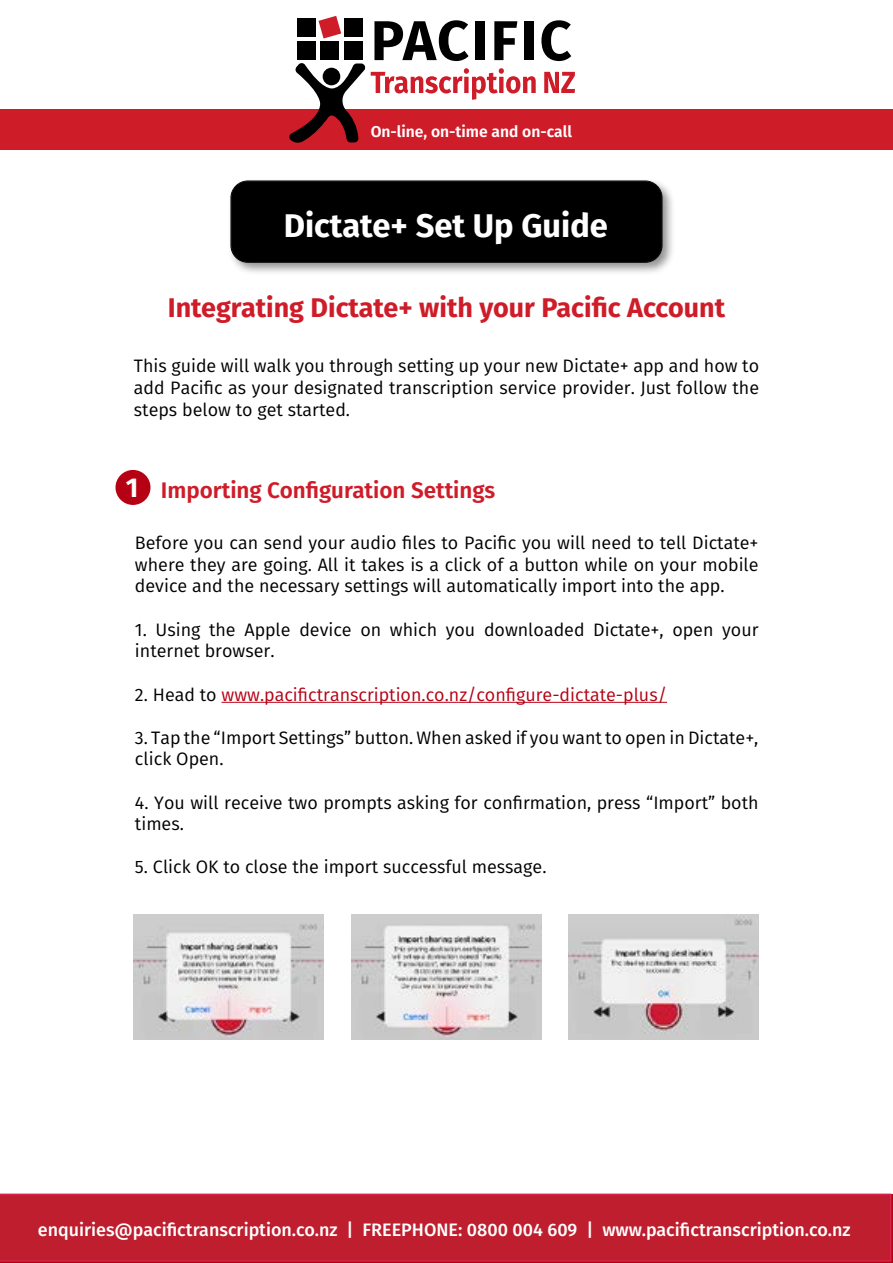
<style>
.page{position:relative;width:893px;height:1263px;background:#fff}
.page>*{position:absolute;margin:0;border:0;box-sizing:border-box;transform-origin:0 0}
.t1{font:700 32.7px "Fira Sans";color:#fff}
.t2{font:700 27px "Fira Sans";color:#cf1c29}
.t3{font:600 22.5px "Fira Sans";color:#cf1c29}
.t4{font:18px/21.6px "Fira Sans";color:#000}
.t5{font:500 18px "Fira Sans";color:#fff}
.t6{font:18px "Fira Sans";color:#b60014}
.t7{font:18px "Fira Sans";color:#fff}
.t8{font:600 15.75px "Fira Sans";color:#fff}
.s1{font-weight:700;font-size:27.15px;color:#fff}
.s2{color:#000}
</style>
<div class="page">
<div style="left:0;top:109px;width:893px;height:41px;background:#cf1c29"></div>
<div style="left:0;top:1195px;width:893px;height:68px;background:#ca1637"></div>
<svg style="left:289px;top:16px;width:286px;height:127px"></svg>
<div style="left:229px;top:179px;width:447px;height:97px;background:#000;opacity:.44"></div>
<div style="left:231px;top:181px;width:431px;height:81px;background:#000;border-radius:16px"></div>
<div style="left:232px;top:182px;width:429px;height:80px;border:1px solid #000;border-radius:16px"></div>
<img style="left:134px;top:915px;width:190px;height:124px">
<img style="left:569px;top:915px;width:190px;height:124px">
<img style="left:352px;top:915px;width:189px;height:124px">
<div style="left:115px;top:470px;width:35px;height:35px;background:#b60014;border-radius:50%"></div>
<hr style="left:222px;top:702px;width:445px;height:1px;background:#b60014">
<div style="left:0;top:1193px;width:891px;height:68px;background:#be1e2d"></div>
<p class="t8" style="left:371px;top:119px;width:203px">On-line, on-time and on-call</p>
<h1 class="t1" style="left:284px;top:198px;width:326px">Dictate+ Set Up Guide</h1>
<h2 class="t2" style="left:168px;top:285px;width:559px">Integrating Dictate+ with your Pacific Account</h2>
<p class="t4" style="left:134px;top:355px;width:627px;text-align:justify">This guide will walk you through setting up your new Dictate+ app and how to add Pacific as your designated transcription service provider. Just follow the steps below to get started.</p>
<p class="t3" style="left:126px;top:472px;width:371px"><span class="s1">1</span> Importing Configuration Settings</p>
<p class="t4" style="left:135px;top:532px;width:625px;text-align:justify">Before you can send your audio files to Pacific you will need to tell Dictate+ where they are going. All it takes is a click of a button while on your mobile device and the necessary settings will automatically import into the app.</p>
<p class="t4" style="left:135px;top:618px;width:625px">1. Using the Apple device on which you downloaded Dictate+, open your internet browser.</p>
<p class="t6" style="left:135px;top:681px;width:534px"><span class="s2">2. Head to</span> www.pacifictranscription.co.nz/configure-dictate-plus/</p>
<p class="t4" style="left:135px;top:726px;width:625px">3. Tap the “Import Settings” button. When asked if you want to open in Dictate+, click Open.</p>
<p class="t4" style="left:135px;top:791px;width:625px">4. You will receive two prompts asking for confirmation, press “Import” both times.</p>
<p class="t4" style="left:135px;top:856px;width:413px">5. Click OK to close the import successful message.</p>
<p class="t7" style="left:161px;top:1207px;width:210px">FREEPHONE 0800 004 609</p>
<p class="t7" style="left:431px;top:1207px;width:325px">PO Box 00581 Newmarket Auckland 1149</p>
<p class="t5" style="left:38px;top:1215px;width:814px">enquiries@pacifictranscription.co.nz | FREEPHONE: 0800 004 609 | www.pacifictranscription.co.nz</p>
</div>
